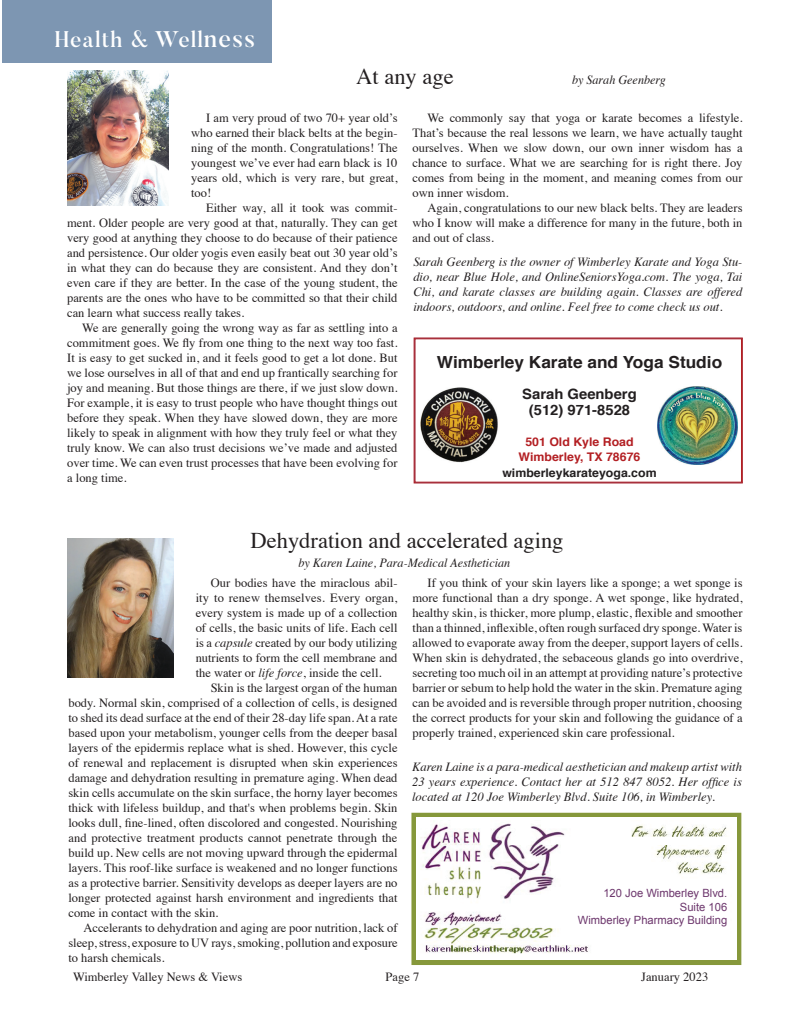
<style>
.page{position:relative;width:810px;height:1035px;background:#fff}
.page>*{position:absolute;margin:0;border:0;box-sizing:border-box;transform-origin:0 0}
.t1{font:22.5px "Times";color:#231f20}
.Joey_Column_Body{font:500 22.5px "Butler";letter-spacing:.05em;color:#fff}
.t2{font:700 16.62px "Helvetica";color:#231f20;scale:1.04 1}
.t3{font:700 14.25px/15.5px "Helvetica";color:#231f20;text-align:center;scale:1.04 1}
.Col__Body{font:12.5px/15px "Times";color:#231f20;text-align:justify}
.Bio{font:italic 12.5px/15px "Times";color:#231f20;text-align:justify}
.Joey_Bio{font:italic 12.5px/15px "Times";color:#231f20;text-align:justify}
.By_Line{font:italic 12.5px "Times";color:#231f20}
.t4{font:700 11.88px/15.5px "Helvetica";color:#b31f23;text-align:center;scale:1.04 1}
.t5{font:11.38px/13.6px "Arial";color:#6c366c;text-align:right}
.s1{font-size:25px}
.s2{color:#231f20}
.s3{font-style:italic}
</style>
<div class="page">
<img style="left:67px;top:71px;width:102px;height:135px">
<svg style="left:414px;top:338px;width:329px;height:145px"></svg>
<img style="left:420px;top:387px;width:80px;height:77px">
<img style="left:657px;top:387px;width:81px;height:77px">
<div style="left:2px;top:0;width:269px;height:62px;background:#7d96b2"></div>
<img style="left:67px;top:539px;width:106px;height:139px">
<svg style="left:413px;top:815px;width:326px;height:148px;fill:#86983b"></svg>
<div style="left:411px;top:813px;width:330px;height:152px;border:1px solid #86983b"></div>
<img style="left:417px;top:818px;width:319px;height:142px">
<div style="left:587px;top:885px;width:143px;height:55px;background:#fff"></div>
<div style="left:570px;top:889px;width:157px;height:46px;background:#fff"></div>
<p class="Joey_Column_Body" style="left:55px;top:25px;width:202px">Health &amp; Well<span class="s1">ness</span></p>
<p class="t1" style="left:356px;top:56px;width:99px">At any age</p>
<p class="By_Line" style="left:572px;top:69px;width:95px">by Sarah Geenberg</p>
<p class="Col__Body" style="left:191px;top:109px;width:208px;text-indent:15px">I am very proud of two 70+ year old’s who earned their black belts at the begin&shy;ning of the month. Congratulations! The youngest we’ve ever had earn black is 10 years old, which is very rare, but great, too!</p>
<p class="Col__Body" style="left:67px;top:199px;width:332px;text-indent:139px">Either way, all it took was commit&shy;ment. Older people are very good at that, naturally. They can get very good at anything they choose to do because of their patience and persistence. Our older yogis even easily beat out 30 year old’s in what they can do because they are consistent. And they don’t even care if they are better. In the case of the young student, the parents are the ones who have to be committed so that their child can learn what success really takes.</p>
<p class="Col__Body" style="left:67px;top:319px;width:332px;text-indent:15px">We are generally going the wrong way as far as settling into a commitment goes. We fly from one thing to the next way too fast.<br>It is easy to get sucked in, and it feels good to get a lot done. But we lose ourselves in all of that and end up frantically searching for joy and meaning. But those things are there, if we just slow down.<br>For example, it is easy to trust people who have thought things out before they speak. When they have slowed down, they are more likely to speak in alignment with how they truly feel or what they truly know. We can also trust decisions we’ve made and adjusted over time. We can even trust processes that have been evolving for a long time.</p>
<p class="Col__Body" style="left:413px;top:109px;width:332px;text-indent:15px">We commonly say that yoga or karate becomes a lifestyle.<br>That’s because the real lessons we learn, we have actually taught ourselves. When we slow down, our own inner wisdom has a chance to surface. What we are searching for is right there. Joy comes from being in the moment, and meaning comes from our own inner wisdom.</p>
<p class="Col__Body" style="left:413px;top:199px;width:332px;text-indent:15px">Again, congratulations to our new black belts. They are leaders who I know will make a difference for many in the future, both in and out of class.</p>
<p class="Bio" style="left:413px;top:254px;width:331px">Sarah Geenberg is the owner of Wimberley Karate and Yoga Stu&shy;dio, near Blue Hole, and OnlineSeniorsYoga.com. The yoga, Tai Chi, and karate classes are building again. Classes are offered indoors, outdoors, and online. Feel free to come check us out.</p>
<p class="t2" style="left:437px;top:349px;width:276px">Wimberley Karate and Yoga Studio</p>
<p class="t3" style="left:522px;top:387px;width:112px">Sarah Geenberg (512) 971-8528</p>
<p class="t4" style="left:502px;top:434px;width:150px">501 Old Kyle Road<br>Wimberley, TX 78676 <span class="s2">wimberleykarateyoga.com</span></p>
<p class="t1" style="left:251px;top:519px;width:315px">Dehydration and accelerated aging</p>
<p class="By_Line" style="left:298px;top:552px;width:213px">by Karen Laine, Para-Medical Aesthetician</p>
<p class="Col__Body" style="left:196px;top:574px;width:203px;text-indent:15px">Our bodies have the miraclous abil&shy;ity to renew themselves. Every organ, every system is made up of a collection of cells, the basic units of life. Each cell is a <span class="s3">capsule</span> created by our body utilizing nutrients to form the cell membrane and the water or <span class="s3">life force</span>, inside the cell.</p>
<p class="Col__Body" style="left:68px;top:679px;width:331px;text-indent:142px">Skin is the largest organ of the human body. Normal skin, comprised of a collection of cells, is designed to shed its dead surface at the end of their 28-day life span. At a rate based upon your metabolism, younger cells from the deeper basal layers of the epidermis replace what is shed. However, this cycle of renewal and replacement is disrupted when skin experiences damage and dehydration resulting in premature aging. When dead skin cells accumulate on the skin surface, the horny layer becomes thick with lifeless buildup, and that's when problems begin. Skin looks dull, fine-lined, often discolored and congested. Nourishing and protective treatment products cannot penetrate through the build up. New cells are not moving upward through the epidermal layers. This roof-like surface is weakened and no longer functions as a protective barrier. Sensitivity develops as deeper layers are no longer protected against harsh environment and ingredients that come in contact with the skin.</p>
<p class="Col__Body" style="left:68px;top:919px;width:331px;text-indent:15px">Accelerants to dehydration and aging are poor nutrition, lack of sleep, stress, exposure to UV rays, smoking, pollution and exposure to harsh chemicals.</p>
<p class="Col__Body" style="left:413px;top:574px;width:332px;text-indent:15px">If you think of your skin layers like a sponge; a wet sponge is more functional than a dry sponge. A wet sponge, like hydrated, healthy skin, is thicker, more plump, elastic, flexible and smoother than a thinned, inflexible, often rough surfaced dry sponge. Water is allowed to evaporate away from the deeper, support layers of cells.<br>When skin is dehydrated, the sebaceous glands go into overdrive, secreting too much oil in an attempt at providing nature’s protective barrier or sebum to help hold the water in the skin. Premature aging can be avoided and is reversible through proper nutrition, choosing the correct products for your skin and following the guidance of a properly trained, experienced skin care professional.</p>
<p class="Joey_Bio" style="left:412px;top:759px;width:331px">Karen Laine is a para-medical aesthetician and makeup artist with 23 years experience. Contact her at 512 847 8052. Her office is located at 120 Joe Wimberley Blvd. Suite 106, in Wimberley.</p>
<p class="t5" style="left:578px;top:886px;width:151px">120 Joe Wimberley Blvd.<br>Suite 106<br>Wimberley Pharmacy Building</p>
<p class="Col__Body" style="left:73px;top:969px;width:171px">Wimberley Valley News &amp; Views</p>
<p class="Col__Body" style="left:386px;top:969px;width:35px">Page 7</p>
<p class="Col__Body" style="left:641px;top:969px;width:68px">January 2023</p>
</div>
